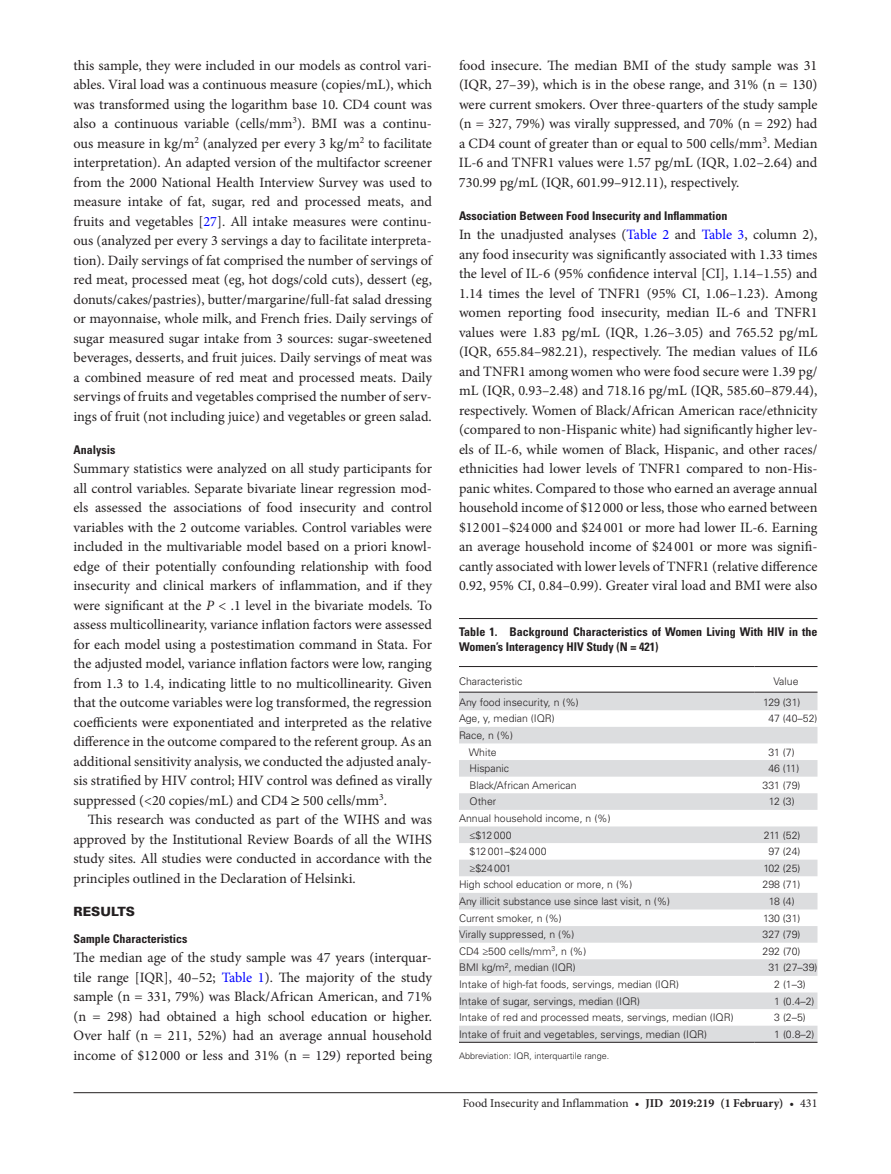
<style>
.page{position:relative;width:891px;height:1174px;background:#fff}
.page>*{position:absolute;margin:0;border:0;box-sizing:border-box;transform-origin:0 0}
.t1{font:14.25px/19.5px "Minion Pro";color:#231f20;text-align:justify}
.t2{font:900 12.75px "Univers LT Std";color:#231f20}
.t3{font:700 condensed 12px/15px "Univers LT Std";color:#231f20}
.t4{font:12px "Minion Pro";color:#231f20}
.t5{font:300 10.5px/16.6px "Univers LT Std";color:#231f20}
.t6{font:300 10.5px "Univers LT Std";letter-spacing:.02em;color:#231f20}
.t7{font:300 9px "Univers LT Std";color:#231f20}
.s1{color:#00f}
.s2{font-style:italic}
.s3{font-family:"Gandhari Unicode"}
.s4{font-weight:700}
</style>
<div class="page">
<hr style="left:74px;top:1092px;width:744px;height:1px;background:#231f20">
<hr style="left:459px;top:618px;width:359px;height:1px;background:#231f20">
<svg style="left:459px;top:693px;width:359px;height:349px;fill:#dedfe1"></svg>
<hr style="left:459px;top:666px;width:295px;height:1px;background:#231f20">
<hr style="left:459px;top:692px;width:295px;height:1px;background:#231f20">
<hr style="left:754px;top:666px;width:64px;height:1px;background:#231f20">
<hr style="left:754px;top:692px;width:64px;height:1px;background:#231f20">
<hr style="left:459px;top:1042px;width:295px;height:1px;background:#231f20">
<hr style="left:754px;top:1042px;width:64px;height:1px;background:#231f20">
<p class="t1" style="left:73px;top:55px;width:360px">this sample, they were included in our models as control vari&shy;ables. Viral load was a continuous measure (copies/mL), which was transformed using the logarithm base 10. CD4 count was also a continuous variable (cells/mm<sup>3</sup>). BMI was a continu&shy;ous measure in kg/m<sup>2</sup> (analyzed per every 3 kg/m<sup>2</sup> to facilitate interpretation). An adapted version of the multifactor screener from the 2000 National Health Interview Survey was used to measure intake of fat, sugar, red and processed meats, and fruits and vegetables [<span class="s1">27</span>]. All intake measures were continu&shy;ous (analyzed per every 3 servings a day to facilitate interpreta&shy;tion). Daily servings of fat comprised the number of servings of red meat, processed meat (eg, hot dogs/cold cuts), dessert (eg, donuts/cakes/pastries), butter/margarine/full-fat salad dressing or mayonnaise, whole milk, and French fries. Daily servings of sugar measured sugar intake from 3 sources: sugar-sweetened beverages, desserts, and fruit juices. Daily servings of meat was a combined measure of red meat and processed meats. Daily servings of fruits and vegetables comprised the number of serv&shy;ings of fruit (not including juice) and vegetables or green salad.</p>
<p class="t3" style="left:74px;top:442px;width:43px">Analysis</p>
<p class="t1" style="left:74px;top:459px;width:360px">Summary statistics were analyzed on all study participants for all control variables. Separate bivariate linear regression mod&shy;els assessed the associations of food insecurity and control variables with the 2 outcome variables. Control variables were included in the multivariable model based on a priori knowl&shy;edge of their potentially confounding relationship with food insecurity and clinical markers of inflammation, and if they were significant at the <span class="s2">P</span> &lt; .1 level in the bivariate models. To assess multicollinearity, variance inflation factors were assessed for each model using a postestimation command in Stata. For the adjusted model, variance inflation factors were low, ranging from 1.3 to 1.4, indicating little to no multicollinearity. Given that the outcome variables were log transformed, the regression coefficients were exponentiated and interpreted as the relative difference in the outcome compared to the referent group. As an additional sensitivity analysis, we conducted the adjusted analy&shy;sis stratified by HIV control; HIV control was defined as virally suppressed (&lt;20 copies/mL) and CD4 <span class="s3">≥</span> 500 cells/mm<sup>3</sup>.</p>
<p class="t1" style="left:74px;top:810px;width:360px;text-indent:14px">This research was conducted as part of the WIHS and was approved by the Institutional Review Boards of all the WIHS study sites. All studies were conducted in accordance with the principles outlined in the Declaration of Helsinki.</p>
<p class="t2" style="left:74px;top:903px;width:63px">RESULTS</p>
<p class="t3" style="left:74px;top:931px;width:115px">Sample Characteristics</p>
<p class="t1" style="left:74px;top:948px;width:360px">The median age of the study sample was 47 years (interquar&shy;tile range [IQR], 40–52; <span class="s1">Table 1</span>). The majority of the study sample (n = 331, 79%) was Black/African American, and 71% (n = 298) had obtained a high school education or higher.<br>Over half (n = 211, 52%) had an average annual household income of $12 000 or less and 31% (n = 129) reported being</p>
<p class="t1" style="left:459px;top:55px;width:360px">food insecure. The median BMI of the study sample was 31 (IQR, 27–39), which is in the obese range, and 31% (n = 130) were current smokers. Over three-quarters of the study sample (n = 327, 79%) was virally suppressed, and 70% (n = 292) had a CD4 count of greater than or equal to 500 cells/mm<sup>3</sup>. Median IL-6 and TNFR1 values were 1.57 pg/mL (IQR, 1.02–2.64) and 730.99 pg/mL (IQR, 601.99–912.11), respectively.</p>
<p class="t3" style="left:459px;top:208px;width:270px">Association Between Food Insecurity and Inflammation</p>
<p class="t1" style="left:459px;top:225px;width:360px">In the unadjusted analyses (<span class="s1">Table 2</span> and <span class="s1">Table 3</span>, column 2), any food insecurity was significantly associated with 1.33 times the level of IL-6 (95% confidence interval [CI], 1.14–1.55) and 1.14 times the level of TNFR1 (95% CI, 1.06–1.23). Among women reporting food insecurity, median IL-6 and TNFR1 values were 1.83 pg/mL (IQR, 1.26–3.05) and 765.52 pg/mL (IQR, 655.84–982.21), respectively. The median values of IL6 and TNFR1 among women who were food secure were 1.39 pg/ mL (IQR, 0.93–2.48) and 718.16 pg/mL (IQR, 585.60–879.44), respectively. Women of Black/African American race/ethnicity (compared to non-Hispanic white) had significantly higher lev&shy;els of IL-6, while women of Black, Hispanic, and other races/ ethnicities had lower levels of TNFR1 compared to non-His&shy;panic whites. Compared to those who earned an average annual household income of $12 000 or less, those who earned between $12 001–$24 000 and $24 001 or more had lower IL-6. Earning an average household income of $24 001 or more was signifi&shy;cantly associated with lower levels of TNFR1 (relative difference 0.92, 95% CI, 0.84–0.99). Greater viral load and BMI were also</p>
<p class="t3" style="left:459px;top:624px;width:360px">Table 1. Background Characteristics of Women Living With HIV in the<br>Women’s Interagency HIV Study (N = 421)</p>
<p class="t5" style="left:459px;top:673px;width:65px">Characteristic</p>
<p class="t5" style="left:773px;top:673px;width:27px">Value</p>
<p class="t5" style="left:459px;top:694px;width:121px">Any food insecurity, n (%)</p>
<p class="t5" style="left:763px;top:694px;width:39px">129 (31)</p>
<p class="t5" style="left:459px;top:710px;width:97px">Age, y, median (IQR)</p>
<p class="t5" style="left:768px;top:710px;width:51px">47 (40–52)</p>
<p class="t5" style="left:469px;top:727px;width:46px;text-indent:-10px">Race, n (%)<br>White</p>
<p class="t5" style="left:768px;top:743px;width:28px">31 (7)</p>
<p class="t5" style="left:470px;top:760px;width:41px">Hispanic</p>
<p class="t5" style="left:768px;top:760px;width:32px">46 (11)</p>
<p class="t5" style="left:470px;top:777px;width:109px">Black/African American</p>
<p class="t5" style="left:763px;top:777px;width:39px">331 (79)</p>
<p class="t5" style="left:470px;top:793px;width:28px">Other</p>
<p class="t5" style="left:769px;top:793px;width:27px">12 (3)</p>
<p class="t5" style="left:470px;top:810px;width:143px;text-indent:-10px">Annual household income, n (%) ≤$12000</p>
<p class="t5" style="left:764px;top:827px;width:38px">211 (52)</p>
<p class="t6" style="left:470px;top:845px;width:79px">$12001–$24000</p>
<p class="t5" style="left:768px;top:843px;width:34px">97 (24)</p>
<p class="t5" style="left:470px;top:860px;width:43px">≥$24001</p>
<p class="t5" style="left:763px;top:860px;width:39px">102 (25)</p>
<p class="t5" style="left:459px;top:876px;width:175px">High school education or more, n (%)</p>
<p class="t5" style="left:763px;top:876px;width:39px">298 (71)</p>
<p class="t5" style="left:459px;top:893px;width:213px">Any illicit substance use since last visit, n (%)</p>
<p class="t5" style="left:769px;top:893px;width:27px">18 (4)</p>
<p class="t5" style="left:459px;top:910px;width:104px">Current smoker, n (%)</p>
<p class="t5" style="left:763px;top:910px;width:39px">130 (31)</p>
<p class="t5" style="left:459px;top:926px;width:117px">Virally suppressed, n (%)</p>
<p class="t5" style="left:763px;top:926px;width:39px">327 (79)</p>
<p class="t5" style="left:459px;top:943px;width:129px">CD4 ≥500 cells/mm<sup>3</sup>, n (%)</p>
<p class="t5" style="left:763px;top:943px;width:39px">292 (70)</p>
<p class="t5" style="left:459px;top:959px;width:118px">BMI kg/m<sup>2</sup>, median (IQR)</p>
<p class="t5" style="left:768px;top:959px;width:51px">31 (27–39)</p>
<p class="t5" style="left:459px;top:976px;width:221px">Intake of high-fat foods, servings, median (IQR)</p>
<p class="t5" style="left:774px;top:976px;width:33px">2 (1–3)</p>
<p class="t5" style="left:459px;top:993px;width:183px">Intake of sugar, servings, median (IQR)</p>
<p class="t5" style="left:774px;top:993px;width:42px">1 (0.4–2)</p>
<p class="t5" style="left:459px;top:1009px;width:276px">Intake of red and processed meats, servings, median (IQR)</p>
<p class="t5" style="left:774px;top:1009px;width:33px">3 (2–5)</p>
<p class="t5" style="left:459px;top:1026px;width:250px">Intake of fruit and vegetables, servings, median (IQR)</p>
<p class="t5" style="left:774px;top:1026px;width:42px">1 (0.8–2)</p>
<p class="t7" style="left:459px;top:1051px;width:152px">Abbreviation: IQR, interquartile range.</p>
<p class="t4" style="left:463px;top:1095px;width:356px">Food Insecurity and Inflammation • <span class="s4">JID 2019:219 (1 February)</span> • 431</p>
</div>
